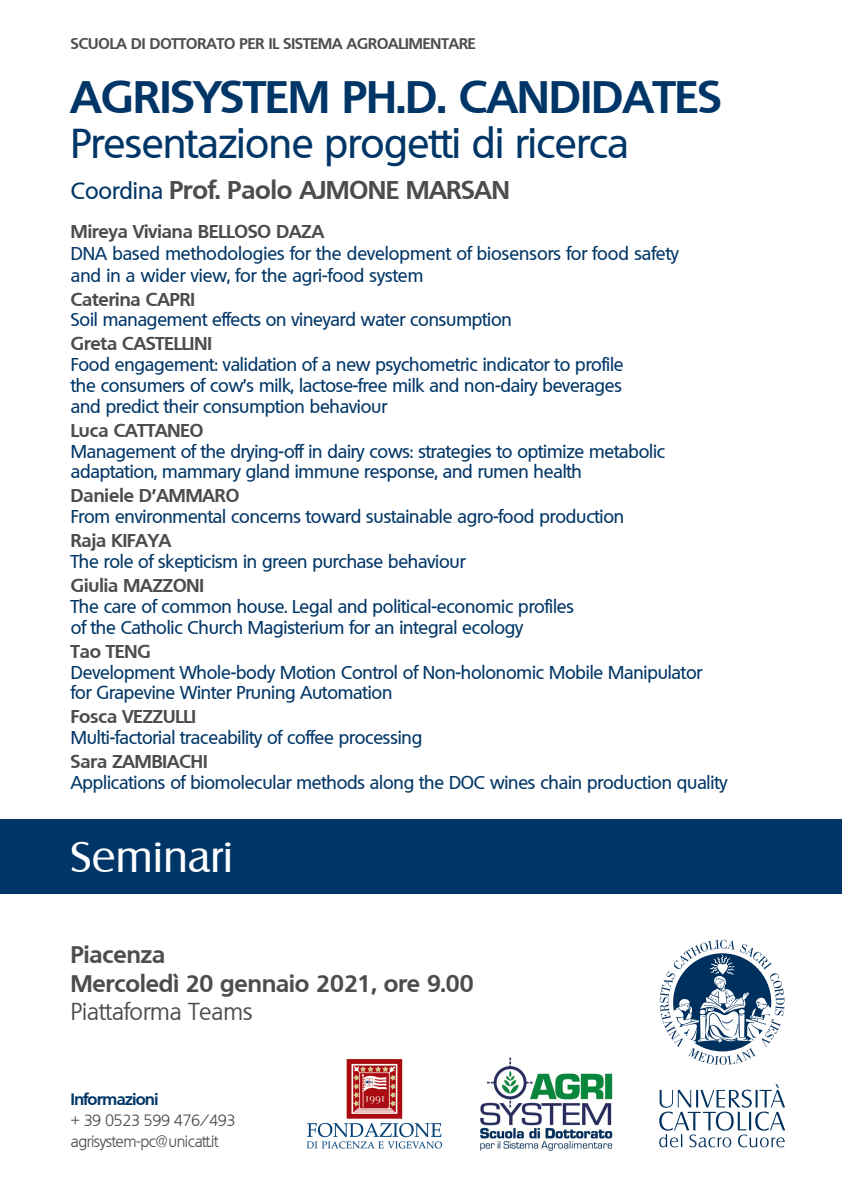
<style>
.page{position:relative;width:842px;height:1191px;background:#fff}
.page>*{position:absolute;margin:0;border:0;box-sizing:border-box;transform-origin:0 0}
.t1{font:700 44.3px "Quebec";color:#003667}
.t2{font:42px "Salzburg";letter-spacing:.01em;color:#fff}
.t3{font:500 40.7px "Quebec";letter-spacing:-.01em;color:#003667}
.t4{font:700 25px "Quebec";color:#4b4c4d}
.t5{font:700 23.4px "Quebec";color:#4b4c4d}
.t6{font:23.4px "Quebec";color:#4b4c4d}
.t7{font:500 18.1px/20.8px "Quebec";letter-spacing:-.01em;color:#003667}
.t8{font:700 18.1px "Quebec";color:#4b4c4d}
.t9{font:300 16px "Quebec";letter-spacing:-.03em;color:#4b4c4d}
.t10{font:700 16px "Quebec";letter-spacing:-.03em;color:#003667}
.t11{font:700 15px "Quebec";color:#4b4c4d}
.s1{font-weight:500;font-size:23px;color:#003667}
</style>
<div class="page">
<div style="left:0;top:819px;width:842px;height:75px;background:#003667"></div>
<svg style="left:660px;top:939px;width:124px;height:126px"></svg>
<svg style="left:659px;top:1084px;width:126px;height:63px"></svg>
<img style="left:480px;top:1057px;width:133px;height:94px">
<img style="left:306px;top:1059px;width:137px;height:90px">
<p class="t11" style="left:71px;top:34px;width:406px">SCUOLA DI DOTTORATO PER IL SISTEMA AGROALIMENTARE</p>
<p class="t1" style="left:71px;top:67px;width:652px">AGRISYSTEM PH.D. CANDIDATES</p>
<p class="t3" style="left:71px;top:117px;width:559px">Presentazione progetti di ricerca</p>
<p class="t4" style="left:71px;top:174px;width:440px"><span class="s1">Coordina</span> Prof. Paolo AJMONE MARSAN</p>
<p class="t8" style="left:71px;top:220px;width:255px">Mireya Viviana BELLOSO DAZA</p>
<p class="t7" style="left:71px;top:243px;width:610px">DNA based methodologies for the development of biosensors for food safety</p>
<p class="t7" style="left:71px;top:264px;width:354px">and in a wider view, for the agri-food system</p>
<p class="t8" style="left:71px;top:287px;width:126px">Caterina CAPRI</p>
<p class="t7" style="left:71px;top:309px;width:442px">Soil management effects on vineyard water consumption</p>
<p class="t8" style="left:71px;top:332px;width:143px">Greta CASTELLINI</p>
<p class="t7" style="left:71px;top:354px;width:554px">Food engagement: validation of a new psychometric indicator to profile</p>
<p class="t7" style="left:71px;top:375px;width:553px">the consumers of cow’s milk, lactose-free milk and non-dairy beverages</p>
<p class="t7" style="left:71px;top:396px;width:318px">and predict their consumption behaviour</p>
<p class="t8" style="left:71px;top:418px;width:134px">Luca CATTANEO</p>
<p class="t7" style="left:71px;top:440px;width:596px">Management of the drying-off in dairy cows: strategies to optimize metabolic adaptation, mammary gland immune response, and rumen health</p>
<p class="t8" style="left:71px;top:484px;width:170px">Daniele D’AMMARO</p>
<p class="t7" style="left:71px;top:506px;width:555px">From environmental concerns toward sustainable agro-food production</p>
<p class="t8" style="left:71px;top:529px;width:102px">Raja KIFAYA</p>
<p class="t7" style="left:71px;top:551px;width:396px">The role of skepticism in green purchase behaviour</p>
<p class="t8" style="left:71px;top:573px;width:135px">Giulia MAZZONI</p>
<p class="t7" style="left:71px;top:596px;width:505px">The care of common house. Legal and political-economic profiles</p>
<p class="t7" style="left:71px;top:616px;width:454px">of the Catholic Church Magisterium for an integral ecology</p>
<p class="t8" style="left:71px;top:639px;width:81px">Tao TENG</p>
<p class="t7" style="left:71px;top:661px;width:633px">Development Whole-body Motion Control of Non-holonomic Mobile Manipulator</p>
<p class="t7" style="left:71px;top:682px;width:323px">for Grapevine Winter Pruning Automation</p>
<p class="t8" style="left:71px;top:705px;width:127px">Fosca VEZZULLI</p>
<p class="t7" style="left:71px;top:727px;width:353px">Multi-factorial traceability of coffee processing</p>
<p class="t8" style="left:71px;top:749px;width:138px">Sara ZAMBIACHI</p>
<p class="t7" style="left:71px;top:772px;width:658px">Applications of biomolecular methods along the DOC wines chain production quality</p>
<p class="t2" style="left:71px;top:832px;width:164px">Seminari</p>
<p class="t5" style="left:71px;top:939px;width:96px">Piacenza</p>
<p class="t5" style="left:71px;top:968px;width:404px">Mercoledì 20 gennaio 2021, ore 9.00</p>
<p class="t6" style="left:71px;top:997px;width:183px">Piattaforma Teams</p>
<p class="t10" style="left:71px;top:1089px;width:89px">Informazioni</p>
<p class="t9" style="left:71px;top:1110px;width:166px">+ 39 0523 599 476/493</p>
<p class="t9" style="left:71px;top:1131px;width:149px">agrisystem-pc@unicatt.it</p>
</div>
